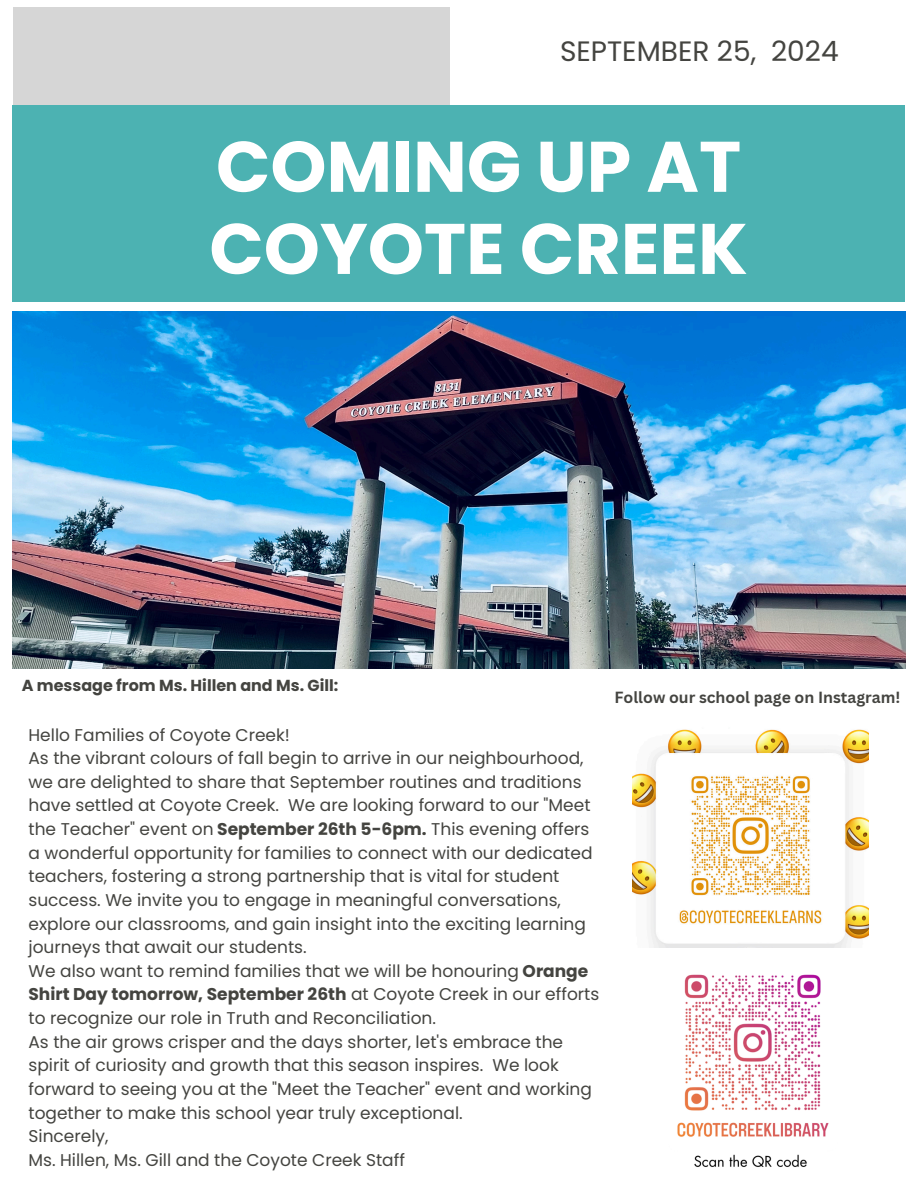
<style>
.page{position:relative;width:918px;height:1188px;background:#fff}
.page>*{position:absolute;margin:0;border:0;box-sizing:border-box;transform-origin:0 0}
.t1{font:700 71.4px/82.2px "Poppins";color:#fff}
.t2{font:28.05px "Poppins";color:#444440}
.t3{font:16.95px/23.7px "Poppins";color:#444440}
.t4{font:700 15.9px "Poppins";color:#444440}
.t5{font:700 15.75px "Canva Sans";color:#444440}
.s1{font-weight:700}
</style>
<div class="page">
<div style="left:13px;top:7px;width:436px;height:99px;background:#d6d6d6"></div>
<div style="left:13px;top:105px;width:892px;height:197px;background:#4cb2b2"></div>
<img style="left:13px;top:312px;width:892px;height:356px">
<img style="left:677px;top:974px;width:152px;height:193px">
<img style="left:633px;top:729px;width:236px;height:219px">
<p class="t2" style="left:560px;top:32px;width:280px">SEPTEMBER 25, 2024</p>
<h3 class="t1" style="left:209px;top:126px;width:540px">COMING UP AT<br>COYOTE CREEK</h3>
<h3 class="t4" style="left:22px;top:675px;width:318px">A message from Ms. Hillen and Ms. Gill:</h3>
<p class="t3" style="left:29px;top:723px;width:263px">Hello Families of Coyote Creek!</p>
<p class="t3" style="left:29px;top:746px;width:566px">As the vibrant colours of fall begin to arrive in our neighbourhood, we are delighted to share that September routines and traditions have settled at Coyote Creek. We are looking forward to our "Meet the Teacher" event on <span class="s1">September 26th 5-6pm.</span> This evening offers a wonderful opportunity for families to connect with our dedicated teachers, fostering a strong partnership that is vital for student success. We invite you to engage in meaningful conversations, explore our classrooms, and gain insight into the exciting learning journeys that await our students.</p>
<p class="t3" style="left:29px;top:959px;width:572px">We also want to remind families that we will be honouring <span class="s1">Orange<br>Shirt Day tomorrow, September 26th</span> at Coyote Creek in our efforts to recognize our role in Truth and Reconciliation.</p>
<p class="t3" style="left:29px;top:1030px;width:565px">As the air grows crisper and the days shorter, let's embrace the spirit of curiosity and growth that this season inspires. We look forward to seeing you at the "Meet the Teacher" event and working together to make this school year truly exceptional.</p>
<p class="t3" style="left:29px;top:1124px;width:81px">Sincerely,</p>
<p class="t3" style="left:29px;top:1148px;width:378px">Ms. Hillen, Ms. Gill and the Coyote Creek Staff</p>
<p class="t5" style="left:615px;top:686px;width:287px">Follow our school page on Instagram!</p>
</div>
